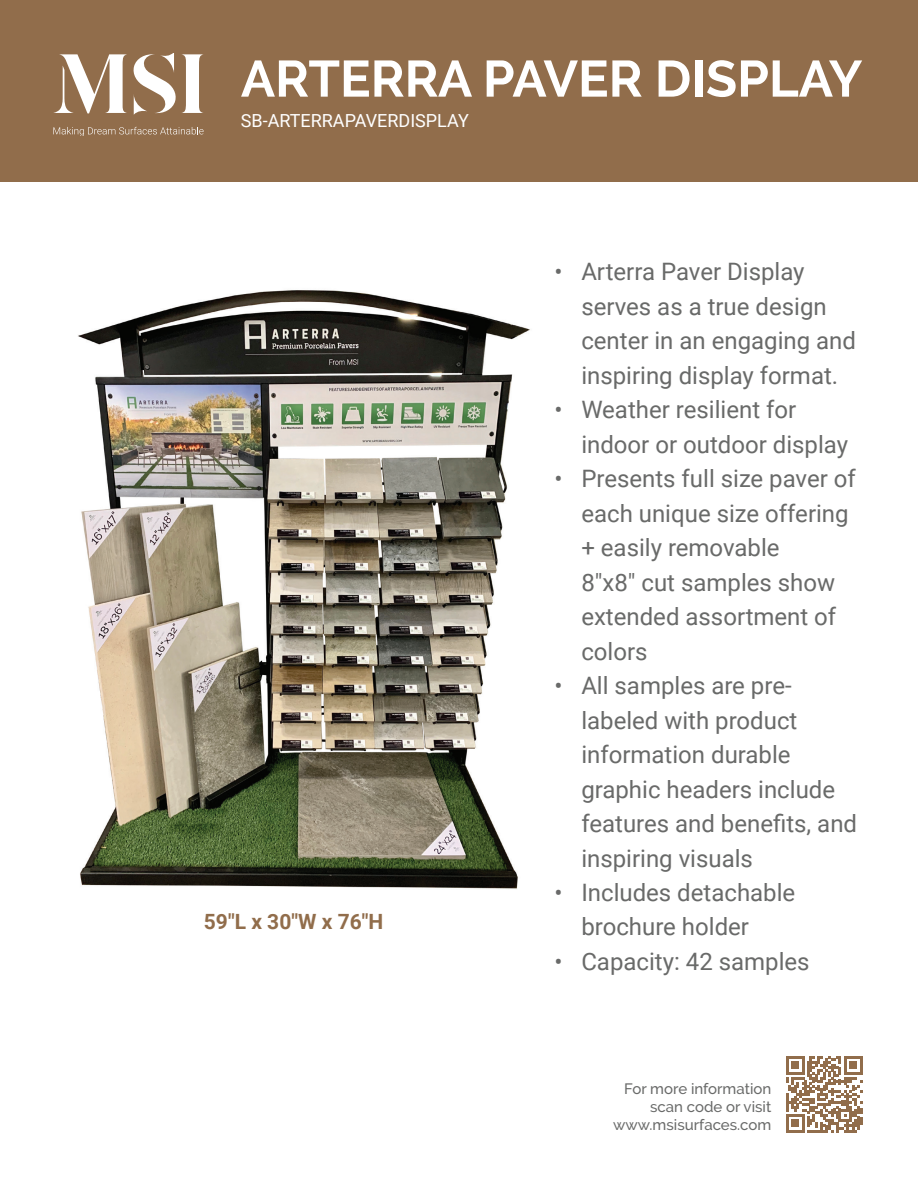
<style>
.page{position:relative;width:918px;height:1188px;background:#fff}
.page>*{position:absolute;margin:0;border:0;box-sizing:border-box;transform-origin:0 0}
.t1{font:700 51px "Raleway";color:#fff}
.t2{font:24px/34.5px "Roboto";color:#696a69}
.t3{font:700 21px "Roboto";color:#916d4b}
.t4{font:18px "Roboto";color:#fff}
.t5{font:500 15px/18px "Raleway";color:#696a69;text-align:right}
</style>
<div class="page">
<div style="left:0;top:0;width:918px;height:182px;background:#916d4b"></div>
<svg style="left:53px;top:127px;width:151px;height:8px"></svg>
<svg style="left:53px;top:53px;width:150px;height:62px"></svg>
<svg style="left:786px;top:1056px;width:76px;height:76px"></svg>
<img style="left:78px;top:290px;width:452px;height:599px">
<h1 class="t1" style="left:241px;top:50px;width:623px">ARTERRA PAVER DISPLAY</h1>
<p class="t4" style="left:241px;top:108px;width:230px">SB-ARTERRAPAVERDISPLAY</p>
<p class="t3" style="left:204px;top:907px;width:181px">59"L x 30"W x 76"H</p>
<p class="t2" style="left:581px;top:254px;width:276px;text-indent:-27px">• Arterra Paver Display serves as a true design center in an engaging and inspiring display format.</p>
<p class="t2" style="left:581px;top:392px;width:268px;text-indent:-27px">• Weather resilient for indoor or outdoor display</p>
<p class="t2" style="left:581px;top:460px;width:276px;text-indent:-27px">• Presents full size paver of each unique size offering + easily removable<br>8"x8" cut samples show extended assortment of colors</p>
<p class="t2" style="left:581px;top:667px;width:277px;text-indent:-27px">• All samples are pre&shy;labeled with product information durable graphic headers include features and benefits, and inspiring visuals</p>
<p class="t2" style="left:581px;top:874px;width:215px;text-indent:-27px">• Includes detachable brochure holder</p>
<p class="t2" style="left:554px;top:943px;width:257px">• Capacity: 42 samples</p>
<p class="t5" style="left:613px;top:1079px;width:159px">For more information scan code or visit www.msisurfaces.com</p>
</div>
